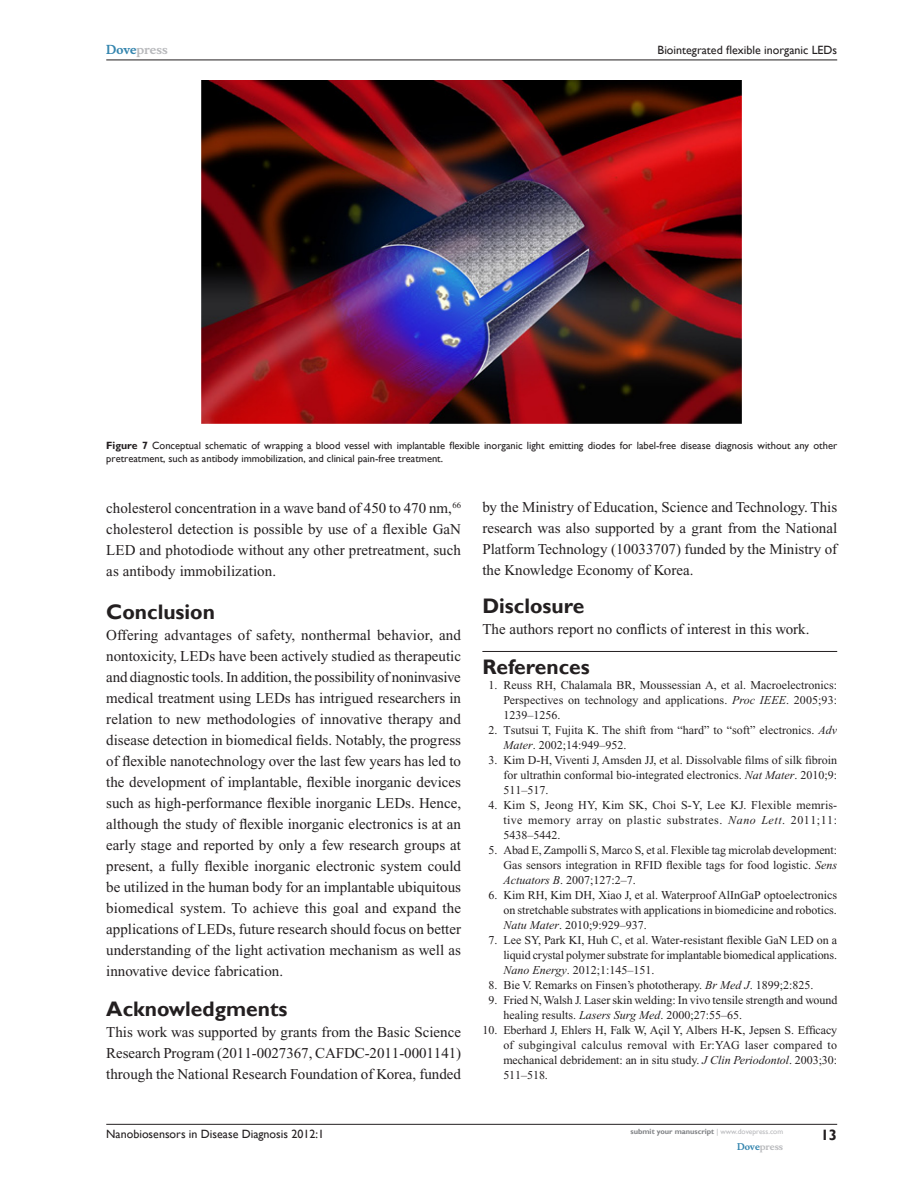
<style>
.page{position:relative;width:918px;height:1188px;background:#fff}
.page>*{position:absolute;margin:0;border:0;box-sizing:border-box;transform-origin:0 0}
.t1{font:700 21px "Gill Sans";color:#231f20}
.t2{font:15px/21px "Times New Roman";color:#231f20;text-align:justify}
.t3{font:700 15px "Gill Sans";color:#231f20}
.t4{font:12px/15px "Times New Roman";color:#231f20;text-align:justify}
.t5{font:12px "Gill Sans";color:#231f20}
.t6{font:700 12px "Musee";color:#b8b9bc}
.t7{font:10.5px/13.5px "Gill Sans";color:#231f20}
.t8{font:700 9px "Musee";color:#b8b9bc}
.t9{font:700 7.5px "Gill Sans";color:#808285}
.s1{color:#3485ae}
.s2{font-weight:700}
.s3{font-style:italic}
.s4{font-weight:400;color:#b8b9bc}
</style>
<div class="page">
<hr style="left:482px;top:651px;width:355px;height:1px;background:#231f20">
<img style="left:202px;top:81px;width:540px;height:343px">
<hr style="left:106px;top:1124px;width:731px;height:1px;background:#231f20">
<hr style="left:106px;top:60px;width:731px;height:1px;background:#231f20">
<p class="t6" style="left:106px;top:43px;width:63px"><span class="s1">Dove</span>press</p>
<p class="t5" style="left:658px;top:43px;width:181px">Biointegrated flexible inorganic LEDs</p>
<p class="t7" style="left:106px;top:438px;width:732px"><span class="s2">Figure 7</span> Conceptual schematic of wrapping a blood vessel with implantable flexible inorganic light emitting diodes for label-free disease diagnosis without any other pretreatment, such as antibody immobilization, and clinical pain-free treatment.</p>
<p class="t2" style="left:106px;top:497px;width:356px">cholesterol concentration in a wave band of 450 to 470 nm,<sup>66 </sup>cholesterol detection is possible by use of a flexible GaN LED and photodiode without any other pretreatment, such as antibody immobilization.</p>
<h1 class="t1" style="left:106px;top:599px;width:110px">Conclusion</h1>
<p class="t2" style="left:106px;top:625px;width:356px">Offering advantages of safety, nonthermal behavior, and nontoxicity, LEDs have been actively studied as therapeutic and diagnostic tools. In addition, the possibility of noninvasive medical treatment using LEDs has intrigued researchers in relation to new methodologies of innovative therapy and disease detection in biomedical fields. Notably, the progress of flexible nanotechnology over the last few years has led to the development of implantable, flexible inorganic devices such as high-performance flexible inorganic LEDs. Hence, although the study of flexible inorganic electronics is at an early stage and reported by only a few research groups at present, a fully flexible inorganic electronic system could be utilized in the human body for an implantable ubiquitous biomedical system. To achieve this goal and expand the applications of LEDs, future research should focus on better understanding of the light activation mechanism as well as innovative device fabrication.</p>
<h1 class="t1" style="left:106px;top:997px;width:183px">Acknowledgments</h1>
<p class="t2" style="left:106px;top:1022px;width:356px">This work was supported by grants from the Basic Science Research Program (2011-0027367, CAFDC-2011-0001141) through the National Research Foundation of Korea, funded</p>
<p class="t5" style="left:106px;top:1127px;width:219px">Nanobiosensors in Disease Diagnosis 2012:1</p>
<p class="t2" style="left:482px;top:497px;width:356px">by the Ministry of Education, Science and Technology. This research was also supported by a grant from the National Platform Technology (10033707) funded by the Ministry of the Knowledge Economy of Korea.</p>
<h1 class="t1" style="left:482px;top:593px;width:103px">Disclosure</h1>
<p class="t2" style="left:482px;top:619px;width:329px">the authors report no conflicts of interest in this work.</p>
<h1 class="t1" style="left:482px;top:655px;width:109px">References</h1>
<p class="t4" style="left:503px;top:678px;width:335px;text-indent:-15px">1. Reuss RH, Chalamala BR, Moussessian A, et al. Macroelectronics:<br>Perspectives on technology and applications. <span class="s3">Proc IEEE</span>. 2005;93:<br>1239–1256.</p>
<p class="t4" style="left:503px;top:723px;width:335px;text-indent:-15px">2. Tsutsui T, Fujita K. The shift from “hard” to “soft” electronics. <span class="s3">Adv<br>Mater</span>. 2002;14:949–952.</p>
<p class="t4" style="left:503px;top:753px;width:335px;text-indent:-15px">3. Kim D-H, Viventi J, Amsden JJ, et al. Dissolvable films of silk fibroin for ultrathin conformal bio-integrated electronics. <span class="s3">Nat Mater</span>. 2010;9:<br>511–517.</p>
<p class="t4" style="left:503px;top:798px;width:335px;text-indent:-15px">4. Kim S, Jeong HY, Kim SK, Choi S-Y, Lee KJ. Flexible memris&shy;tive memory array on plastic substrates. <span class="s3">Nano Lett</span>. 2011;11:<br>5438–5442.</p>
<p class="t4" style="left:503px;top:843px;width:335px;text-indent:-15px">5. Abad E, Zampolli S, Marco S, et al. Flexible tag microlab development:<br>Gas sensors integration in RFID flexible tags for food logistic. <span class="s3">Sens Actuators B</span>. 2007;127:2–7.</p>
<p class="t4" style="left:503px;top:888px;width:335px;text-indent:-15px">6. Kim RH, Kim DH, Xiao J, et al. Waterproof AlInGaP optoelectronics on stretchable substrates with applications in biomedicine and robotics.<br><span class="s3">Natu Mater</span>. 2010;9:929–937.</p>
<p class="t4" style="left:503px;top:933px;width:335px;text-indent:-15px">7. Lee SY, Park KI, Huh C, et al. Water-resistant flexible GaN LED on a liquid crystal polymer substrate for implantable biomedical applications.<br><span class="s3">Nano Energy</span>. 2012;1:145–151.</p>
<p class="t4" style="left:488px;top:978px;width:327px">8. Bie V. Remarks on Finsen’s phototherapy. <span class="s3">Br Med J</span>. 1899;2:825.</p>
<p class="t4" style="left:503px;top:993px;width:335px;text-indent:-15px">9. Fried N, Walsh J. Laser skin welding: In vivo tensile strength and wound healing results. <span class="s3">Lasers Surg Med</span>. 2000;27:55–65.</p>
<p class="t4" style="left:503px;top:1023px;width:335px;text-indent:-21px">10. Eberhard J, Ehlers H, Falk W, Açil Y, Albers H-K, Jepsen S. Efficacy of subgingival calculus removal with Er:YAG laser compared to mechanical debridement: an in situ study. <span class="s3">J Clin Periodontol</span>. 2003;30:<br>511–518.</p>
<p class="t9" style="left:631px;top:1127px;width:154px">submit your manuscript <span class="s4">| www.dovepress.com</span></p>
<p class="t8" style="left:737px;top:1141px;width:48px"><span class="s1">Dove</span>press</p>
<p class="t3" style="left:821px;top:1126px;width:18px">13</p>
</div>
